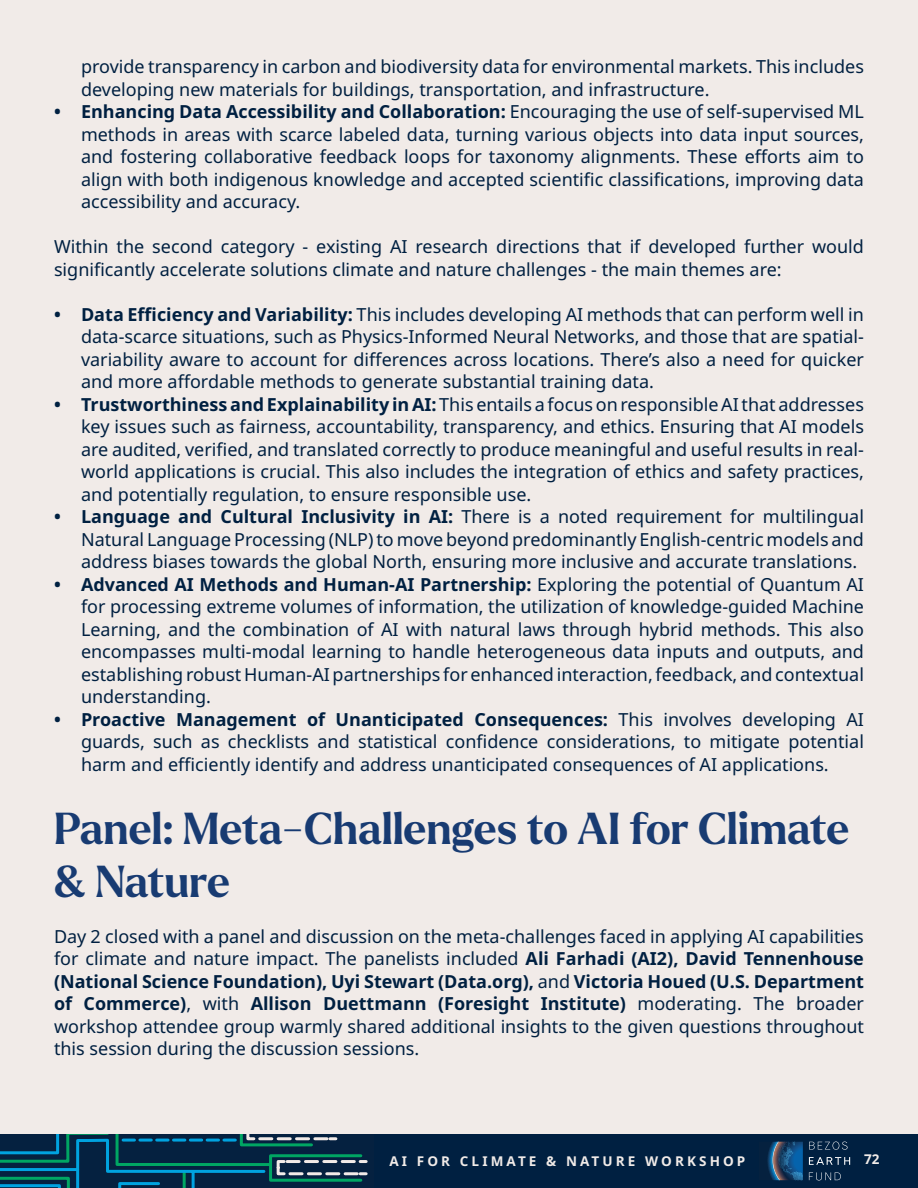
<style>
.page{position:relative;width:918px;height:1188px;background:#f1ebe8}
.page>*{position:absolute;margin:0;border:0;box-sizing:border-box;transform-origin:0 0}
.t1{font:700 43.5px/52.5px "Larken";letter-spacing:-.005em;color:#183b72}
.t2{font:18px/22.5px "Noto Sans";color:#002041;text-align:justify}
.t3{font:700 13.5px "Noto Sans";letter-spacing:.23em;color:#f1ebe8}
.s1{font-weight:700}
</style>
<div class="page">
<div style="left:0;top:1134px;width:918px;height:54px;background:#002041"></div>
<svg style="left:809px;top:1157px;width:41px;height:8px"></svg>
<svg style="left:809px;top:1172px;width:32px;height:8px"></svg>
<svg style="left:809px;top:1142px;width:39px;height:8px"></svg>
<svg style="left:767px;top:1142px;width:36px;height:38px"></svg>
<svg style="left:1px;top:1134px;width:367px;height:54px"></svg>
<p class="t2" style="left:81px;top:56px;width:785px">provide transparency in carbon and biodiversity data for environmental markets. This includes developing new materials for buildings, transportation, and infrastructure.</p>
<p class="t2" style="left:81px;top:101px;width:785px;text-indent:-27px"><span class="s1">• Enhancing Data Accessibility and Collaboration:</span> Encouraging the use of self-supervised ML methods in areas with scarce labeled data, turning various objects into data input sources, and fostering collaborative feedback loops for taxonomy alignments. These efforts aim to align with both indigenous knowledge and accepted scientific classifications, improving data accessibility and accuracy.</p>
<p class="t2" style="left:54px;top:236px;width:811px">Within the second category - existing AI research directions that if developed further would significantly accelerate solutions climate and nature challenges - the main themes are:</p>
<p class="t2" style="left:81px;top:303px;width:785px;text-indent:-27px"><span class="s1">• Data Efficiency and Variability:</span> This includes developing AI methods that can perform well in data-scarce situations, such as Physics-Informed Neural Networks, and those that are spatial&shy;variability aware to account for differences across locations. There’s also a need for quicker and more affordable methods to generate substantial training data.</p>
<p class="t2" style="left:81px;top:393px;width:785px;text-indent:-27px"><span class="s1">• Trustworthiness and Explainability in AI:</span> This entails a focus on responsible AI that addresses key issues such as fairness, accountability, transparency, and ethics. Ensuring that AI models are audited, verified, and translated correctly to produce meaningful and useful results in real&shy;world applications is crucial. This also includes the integration of ethics and safety practices, and potentially regulation, to ensure responsible use.</p>
<p class="t2" style="left:81px;top:506px;width:784px;text-indent:-27px"><span class="s1">• Language and Cultural Inclusivity in AI:</span> There is a noted requirement for multilingual Natural Language Processing (NLP) to move beyond predominantly English-centric models and address biases towards the global North, ensuring more inclusive and accurate translations.</p>
<p class="t2" style="left:81px;top:573px;width:785px;text-indent:-27px"><span class="s1">• Advanced AI Methods and Human-AI Partnership:</span> Exploring the potential of Quantum AI for processing extreme volumes of information, the utilization of knowledge-guided Machine Learning, and the combination of AI with natural laws through hybrid methods. This also encompasses multi-modal learning to handle heterogeneous data inputs and outputs, and establishing robust Human-AI partnerships for enhanced interaction, feedback, and contextual understanding.</p>
<p class="t2" style="left:81px;top:708px;width:785px;text-indent:-27px"><span class="s1">• Proactive Management of Unanticipated Consequences:</span> This involves developing AI guards, such as checklists and statistical confidence considerations, to mitigate potential harm and efficiently identify and address unanticipated consequences of AI applications.</p>
<h1 class="t1" style="left:54px;top:803px;width:797px">Panel: Meta-Challenges to AI for Climate &amp; Nature</h1>
<p class="t2" style="left:54px;top:925px;width:812px">Day 2 closed with a panel and discussion on the meta-challenges faced in applying AI capabilities for climate and nature impact. The panelists included <span class="s1">Ali Farhadi (AI2), David Tennenhouse (National Science Foundation), Uyi Stewart (Data.org),</span> and <span class="s1">Victoria Houed (U.S. Department of Commerce)</span>, with <span class="s1">Allison Duettmann (Foresight Institute)</span> moderating. The broader workshop attendee group warmly shared additional insights to the given questions throughout this session during the discussion sessions.</p>
<p class="t3" style="left:390px;top:1152px;width:357px">AI FOR CLIMATE &amp; NATURE WORKSHOP</p>
<p class="t3" style="left:864px;top:1149px;width:17px">72</p>
</div>
